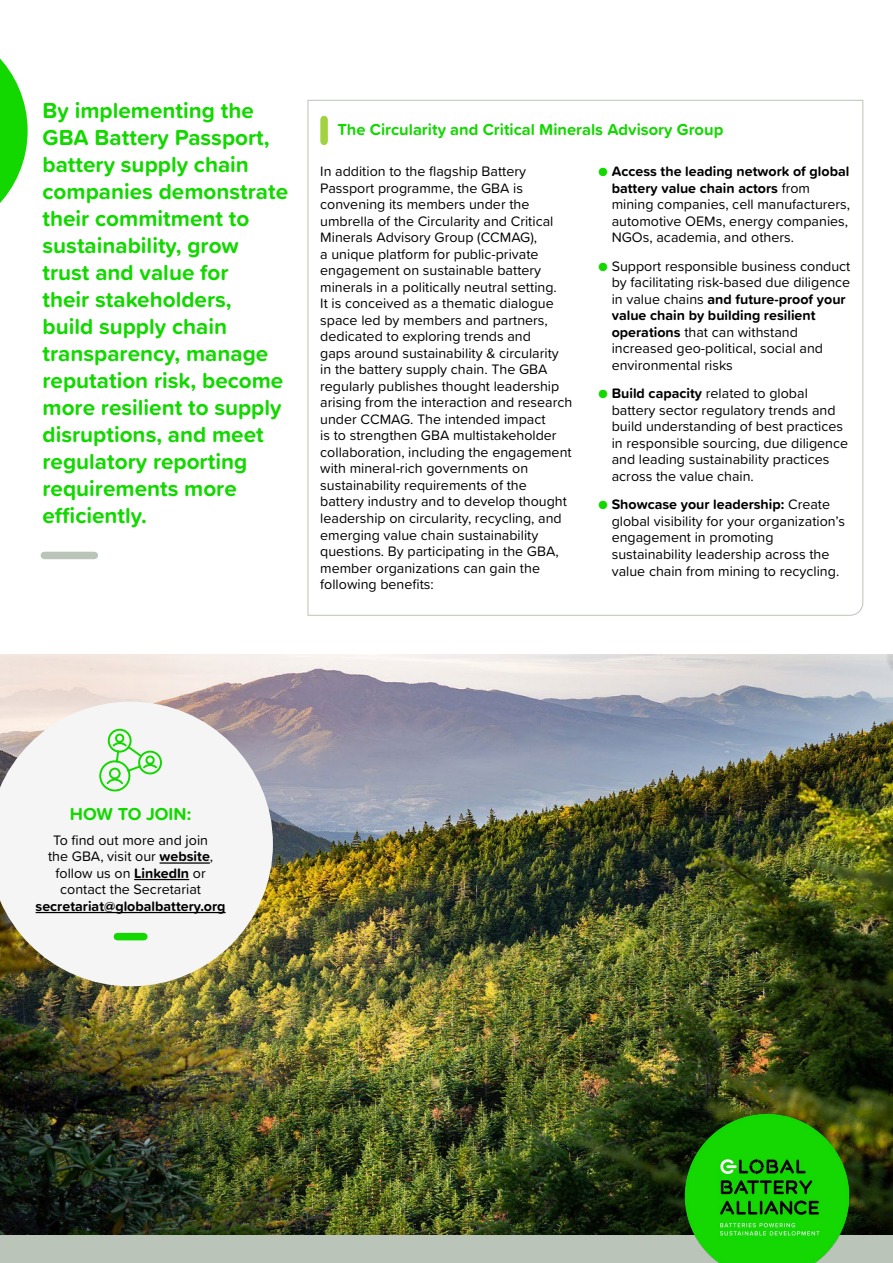
<style>
.page{position:relative;width:893px;height:1263px;background:#fff}
.page>*{position:absolute;margin:0;border:0;box-sizing:border-box;transform-origin:0 0}
.t1{font:700 22.5px/27px "Proxima Soft";color:#13d800}
.t2{font:700 18px "Proxima Soft";color:#13d800}
.t3{font:700 16.5px "Proxima Soft";color:#13d800}
.t4{font:14.25px/16.5px "Proxima Soft";color:#000}
.t5{font:700 14.25px "Proxima Soft";color:#000}
.s1{color:#13d800}
.s2{font-weight:700}
</style>
<div class="page">
<svg style="left:307px;top:100px;width:557px;height:516px"></svg>
<img style="left:0;top:655px;width:893px;height:580px">
<div style="left:0;top:1235px;width:893px;height:28px;background:#bbc4b9"></div>
<img style="left:684px;top:1113px;width:166px;height:150px">
<svg style="left:0;top:58px;width:28px;height:145px"></svg>
<svg style="left:0;top:702px;width:273px;height:284px;fill:#f5f5f5"></svg>
<hr style="left:160px;top:862px;width:50px;height:2px;background:#000">
<hr style="left:134px;top:879px;width:55px;height:1px;background:#000">
<hr style="left:36px;top:912px;width:190px;height:1px;background:#000">
<svg style="left:98px;top:728px;width:65px;height:64px"></svg>
<div style="left:117px;top:933px;width:27px;height:7px;background:#13d800"></div>
<div style="left:320px;top:120px;width:8px;height:21px;background:#a1d240"></div>
<div style="left:44px;top:552px;width:50px;height:7px;background:#bbc4b9"></div>
<p class="t1" style="left:43px;top:96px;width:247px">By implementing the<br>GBA Battery Passport, battery supply chain companies demonstrate their commitment to sustainability, grow trust and value for<br>their stakeholders,<br>build supply chain transparency, manage reputation risk, become more resilient to supply disruptions, and meet regulatory reporting requirements more efficiently.</p>
<p class="t3" style="left:337px;top:117px;width:387px">The Circularity and Critical Minerals Advisory Group</p>
<p class="t4" style="left:320px;top:163px;width:254px">In addition to the flagship Battery Passport programme, the GBA is convening its members under the umbrella of the Circularity and Critical Minerals Advisory Group (CCMAG),<br>a unique platform for public-private engagement on sustainable battery minerals in a politically neutral setting.<br>It is conceived as a thematic dialogue space led by members and partners, dedicated to exploring trends and<br>gaps around sustainability &amp; circularity in the battery supply chain. The GBA regularly publishes thought leadership arising from the interaction and research under CCMAG. The intended impact<br>is to strengthen GBA multistakeholder collaboration, including the engagement with mineral-rich governments on sustainability requirements of the battery industry and to develop thought leadership on circularity, recycling, and emerging value chain sustainability questions. By participating in the GBA, member organizations can gain the following benefits:</p>
<p class="t4" style="left:612px;top:163px;width:240px;text-indent:-14px"><span class="s1">●</span> <span class="s2">Access the leading network of global battery value chain actors</span> from mining companies, cell manufacturers, automotive OEMs, energy companies, NGOs, academia, and others.</p>
<p class="t4" style="left:612px;top:257px;width:240px;text-indent:-14px"><span class="s1">●</span> Support responsible business conduct by facilitating risk-based due diligence in value chains <span class="s2">and future-proof your value chain by building resilient operations</span> that can withstand increased geo-political, social and environmental risks</p>
<p class="t4" style="left:612px;top:385px;width:238px;text-indent:-14px"><span class="s1">●</span> <span class="s2">Build capacity</span> related to global battery sector regulatory trends and build understanding of best practices in responsible sourcing, due diligence and leading sustainability practices across the value chain.</p>
<p class="t4" style="left:612px;top:496px;width:235px;text-indent:-14px"><span class="s1">●</span> <span class="s2">Showcase your leadership:</span> Create global visibility for your organization’s engagement in promoting sustainability leadership across the value chain from mining to recycling.</p>
<p class="t2" style="left:70px;top:800px;width:123px">HOW TO JOIN:</p>
<p class="t4" style="left:48px;top:831px;width:167px;text-align:center">To find out more and join the GBA, visit our <span class="s2">website</span>, follow us on <span class="s2">LinkedIn</span> or contact the Secretariat</p>
<p class="t5" style="left:36px;top:895px;width:191px">secretariat@globalbattery.org</p>
</div>
